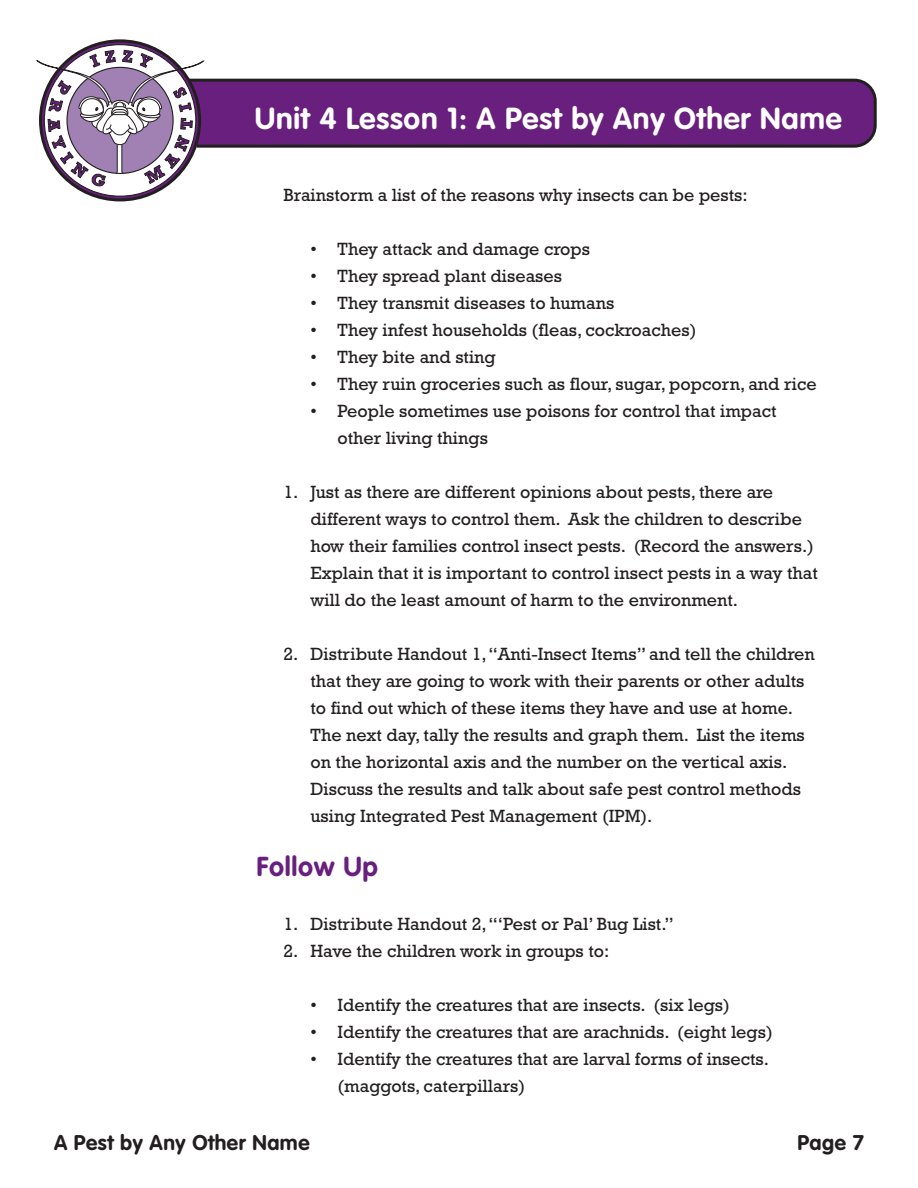
<style>
.page{position:relative;width:918px;height:1188px;background:#fff}
.page>*{position:absolute;margin:0;border:0;box-sizing:border-box;transform-origin:0 0}
.t1{font:700 30px "VAG Rounded";letter-spacing:.025em;color:#fff}
.t2{font:700 27px "VAG Rounded";letter-spacing:.025em;color:#681f7d}
.t3{font:700 21px "VAG Rounded";letter-spacing:.025em;color:#231f20}
.t4{font:18px/27px "Rockwell";color:#231f20}
</style>
<div class="page">
<svg style="left:205px;top:78px;width:672px;height:70px;background:#642377"></svg>
<svg style="left:36px;top:39px;width:169px;height:163px"></svg>
<h1 class="t1" style="left:255px;top:101px;width:589px">Unit 4 Lesson 1: A Pest by Any Other Name</h1>
<p class="t4" style="left:284px;top:182px;width:466px">Brainstorm a list of the reasons why insects can be pests:</p>
<p class="t4" style="left:310px;top:236px;width:281px">• They attack and damage crops</p>
<p class="t4" style="left:310px;top:263px;width:253px">• They spread plant diseases</p>
<p class="t4" style="left:310px;top:290px;width:305px">• They transmit diseases to humans</p>
<p class="t4" style="left:310px;top:317px;width:388px">• They infest households (fleas, cockroaches)</p>
<p class="t4" style="left:310px;top:344px;width:187px">• They bite and sting</p>
<p class="t4" style="left:310px;top:371px;width:508px">• They ruin groceries such as flour, sugar, popcorn, and rice</p>
<p class="t4" style="left:338px;top:398px;width:441px;text-indent:-27px">• People sometimes use poisons for control that impact other living things</p>
<p class="t4" style="left:310px;top:479px;width:509px;text-indent:-27px">1. Just as there are different opinions about pests, there are different ways to control them. Ask the children to describe how their families control insect pests. (Record the answers.)<br>Explain that it is important to control insect pests in a way that will do the least amount of harm to the environment.</p>
<p class="t4" style="left:310px;top:641px;width:506px;text-indent:-27px">2. Distribute Handout 1, “Anti-Insect Items” and tell the children that they are going to work with their parents or other adults to find out which of these items they have and use at home.<br>The next day, tally the results and graph them. List the items on the horizontal axis and the number on the vertical axis.<br>Discuss the results and talk about safe pest control methods using Integrated Pest Management (IPM).</p>
<h2 class="t2" style="left:256px;top:851px;width:123px">Follow Up</h2>
<p class="t4" style="left:284px;top:911px;width:392px">1. Distribute Handout 2, “‘Pest or Pal’ Bug List.”</p>
<p class="t4" style="left:284px;top:938px;width:327px">2. Have the children work in groups to:</p>
<p class="t4" style="left:310px;top:992px;width:421px">• Identify the creatures that are insects. (six legs)</p>
<p class="t4" style="left:310px;top:1019px;width:464px">• Identify the creatures that are arachnids. (eight legs)</p>
<p class="t4" style="left:338px;top:1046px;width:433px;text-indent:-27px">• Identify the creatures that are larval forms of insects. (maggots, caterpillars)</p>
<p class="t3" style="left:54px;top:1130px;width:257px">A Pest by Any Other Name</p>
<p class="t3" style="left:797px;top:1130px;width:68px">Page 7</p>
</div>
